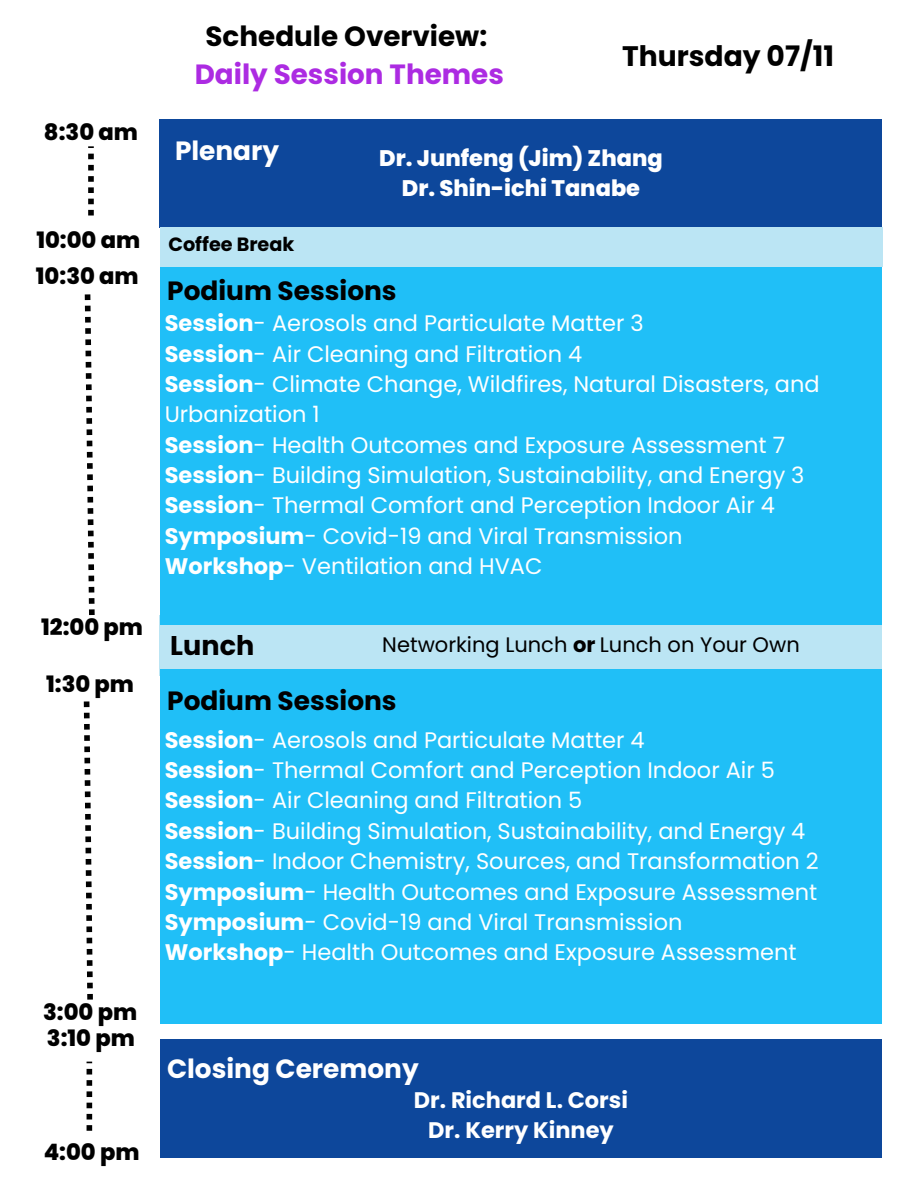
<style>
.page{position:relative;width:918px;height:1188px;background:#fff}
.page>*{position:absolute;margin:0;border:0;box-sizing:border-box;transform-origin:0 0}
.t1{font:700 28.2px "Poppins";color:#000}
.t2{font:700 27.75px/38.1px "Poppins";color:#ac2be2;text-align:center}
.t3{font:700 27px "Poppins";color:#000}
.t4{font:700 26.4px "Poppins";color:#000}
.t5{font:700 26.4px "Poppins";color:#fff}
.t6{font:800 22.65px "Poppins";color:#000}
.t7{font:22.5px/30.3px "Poppins";color:#fff}
.t8{font:800 22.5px/30.3px "Poppins";color:#fff;text-align:center}
.t9{font:700 22.5px/30.3px "Poppins";color:#fff;text-align:center}
.t10{font:21px "Poppins";color:#000}
.t11{font:700 19.2px "Poppins";color:#000}
.s1{color:#000}
.s2{font-weight:700}
</style>
<div class="page">
<div style="left:160px;top:120px;width:722px;height:108px;background:#0d479b"></div>
<div style="left:160px;top:227px;width:722px;height:40px;background:#bbe5f4"></div>
<div style="left:160px;top:615px;width:722px;height:60px;background:#bbe5f4"></div>
<div style="left:160px;top:669px;width:722px;height:355px;background:#20bff7"></div>
<div style="left:160px;top:267px;width:722px;height:358px;background:#20bff7"></div>
<svg style="left:84px;top:701px;width:9px;height:299px"></svg>
<svg style="left:85px;top:294px;width:10px;height:321px"></svg>
<svg style="left:88px;top:146px;width:6px;height:70px"></svg>
<div style="left:160px;top:1039px;width:722px;height:119px;background:#0d479b"></div>
<svg style="left:87px;top:1062px;width:5px;height:69px"></svg>
<h2 class="t6" style="left:44px;top:116px;width:96px">8:30 am</h2>
<h3 class="t6" style="left:36px;top:224px;width:105px">10:00 am</h3>
<h1 class="t6" style="left:36px;top:261px;width:104px">10:30 am</h1>
<h2 class="t6" style="left:41px;top:612px;width:103px">12:00 pm</h2>
<h3 class="t6" style="left:46px;top:668px;width:89px">1:30 pm</h3>
<h1 class="t6" style="left:43px;top:996px;width:96px">3:00 pm</h1>
<h2 class="t6" style="left:47px;top:1023px;width:89px">3:10 pm</h2>
<h2 class="t6" style="left:44px;top:1136px;width:97px">4:00 pm</h2>
<h2 class="t2" style="left:195px;top:17px;width:311px"><span class="s1">Schedule Overview:<br></span>Daily Session Themes</h2>
<p class="t1" style="left:622px;top:37px;width:214px">Thursday 07/11</p>
<h3 class="t5" style="left:175px;top:133px;width:106px">Plenary</h3>
<h1 class="t8" style="left:379px;top:143px;width:285px">Dr. Junfeng (Jim) Zhang<br>Dr. Shin-ichi Tanabe</h1>
<h1 class="t11" style="left:168px;top:231px;width:127px">Coffee Break</h1>
<h2 class="t4" style="left:167px;top:272px;width:231px">Podium Sessions</h2>
<h2 class="t7" style="left:165px;top:308px;width:657px"><span class="s2">Session</span>- Aerosols and Particulate Matter 3<br><span class="s2">Session</span>- Air Cleaning and Filtration 4<br><span class="s2">Session</span>- Climate Change, Wildfires, Natural Disasters, and Urbanization 1<br><span class="s2">Session</span>- Health Outcomes and Exposure Assessment 7<br><span class="s2">Session</span>- Building Simulation, Sustainability, and Energy 3<br><span class="s2">Session</span>- Thermal Comfort and Perception Indoor Air 4<br><span class="s2">Symposium</span>- Covid-19 and Viral Transmission<br><span class="s2">Workshop</span>- Ventilation and HVAC</h2>
<h1 class="t3" style="left:170px;top:626px;width:85px">Lunch</h1>
<h1 class="t10" style="left:382px;top:630px;width:419px">Networking Lunch <span class="s2">or</span> Lunch on Your Own</h1>
<h1 class="t4" style="left:167px;top:682px;width:231px">Podium Sessions</h1>
<h2 class="t7" style="left:165px;top:725px;width:656px"><span class="s2">Session</span>- Aerosols and Particulate Matter 4<br><span class="s2">Session</span>- Thermal Comfort and Perception Indoor Air 5<br><span class="s2">Session</span>- Air Cleaning and Filtration 5<br><span class="s2">Session</span>- Building Simulation, Sustainability, and Energy 4<br><span class="s2">Session</span>- Indoor Chemistry, Sources, and Transformation 2<br><span class="s2">Symposium</span>- Health Outcomes and Exposure Assessment <span class="s2">Symposium</span>- Covid-19 and Viral Transmission <span class="s2">Workshop</span>- Health Outcomes and Exposure Assessment</h2>
<h2 class="t5" style="left:167px;top:1050px;width:253px">Closing Ceremony</h2>
<h2 class="t9" style="left:414px;top:1085px;width:216px">Dr. Richard L. Corsi<br>Dr. Kerry Kinney</h2>
</div>
